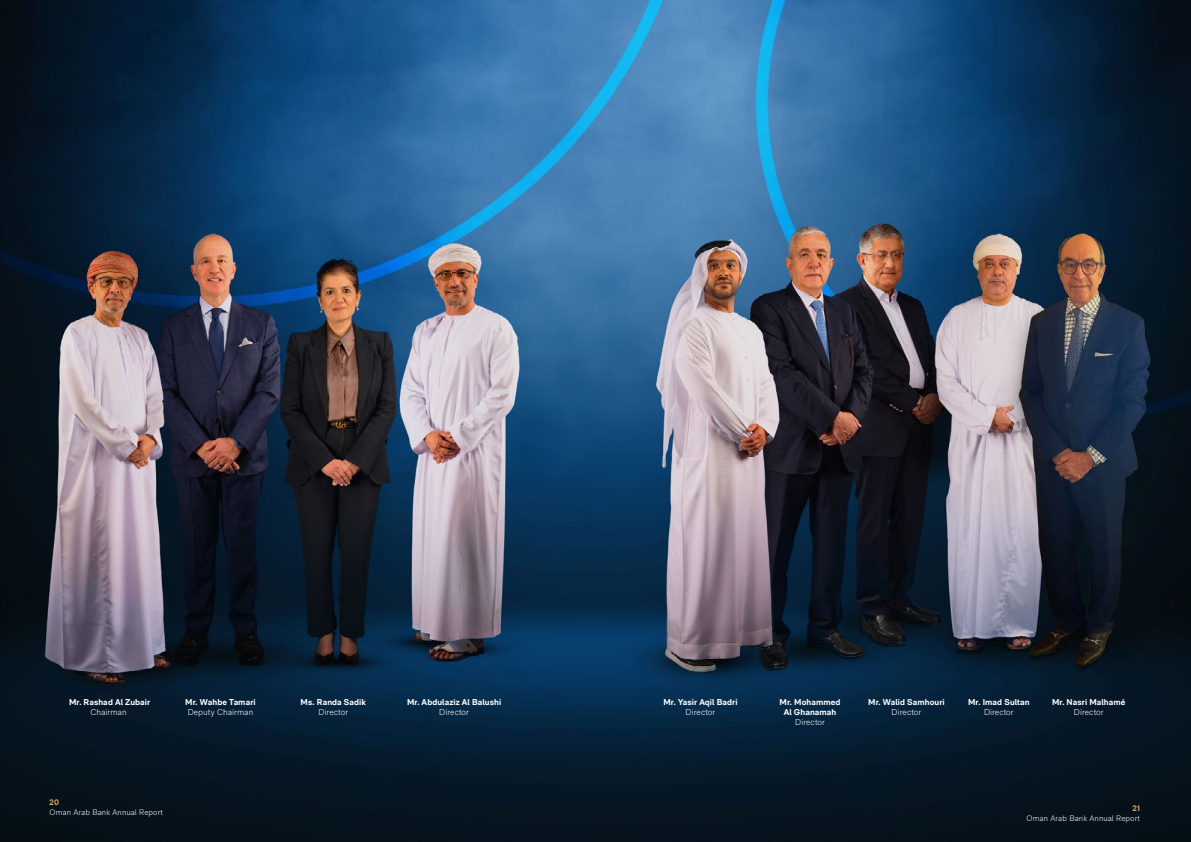
<style>
.page{position:relative;width:1191px;height:842px;background:#fff}
.page>*{position:absolute;margin:0;border:0;box-sizing:border-box;transform-origin:0 0}
.t1{font:700 8.5px/10px "RM Neue";letter-spacing:.01em;color:#fff;text-align:center}
.t2{font:300 8.5px "RM Neue";letter-spacing:.005em;color:#fff}
.t3{font:300 8px "RM Neue";letter-spacing:.005em;color:#fff}
.t4{font:700 8px "RM Neue";color:#d3a866}
</style>
<div class="page">
<img style="left:0;top:0;width:1191px;height:842px">
<p class="t1" style="left:69px;top:697px;width:83px">Mr. Rashad Al Zubair</p>
<p class="t2" style="left:90px;top:707px;width:38px">Chairman</p>
<p class="t1" style="left:185px;top:697px;width:72px">Mr. Wahbe Tamari</p>
<p class="t2" style="left:188px;top:707px;width:67px">Deputy Chairman</p>
<p class="t4" style="left:49px;top:797px;width:11px">20</p>
<p class="t3" style="left:49px;top:807px;width:115px">Oman Arab Bank Annual Report</p>
<p class="t1" style="left:301px;top:697px;width:67px">Ms. Randa Sadik</p>
<p class="t2" style="left:318px;top:707px;width:31px">Director</p>
<p class="t1" style="left:407px;top:697px;width:96px">Mr. Abdulaziz Al Balushi</p>
<p class="t2" style="left:439px;top:707px;width:31px">Director</p>
<p class="t1" style="left:663px;top:697px;width:76px">Mr. Yasir Aqil Badri</p>
<p class="t2" style="left:685px;top:707px;width:31px">Director</p>
<p class="t1" style="left:779px;top:697px;width:62px">Mr. Mohammed<br>Al Ghanamah</p>
<p class="t2" style="left:795px;top:717px;width:31px">Director</p>
<p class="t1" style="left:868px;top:697px;width:78px">Mr. Walid Samhouri</p>
<p class="t2" style="left:891px;top:707px;width:31px">Director</p>
<p class="t1" style="left:968px;top:697px;width:63px">Mr. Imad Sultan</p>
<p class="t2" style="left:984px;top:707px;width:31px">Director</p>
<p class="t1" style="left:1052px;top:697px;width:75px">Mr. Nasri Malhamé</p>
<p class="t2" style="left:1074px;top:707px;width:31px">Director</p>
<p class="t4" style="left:1132px;top:803px;width:9px">21</p>
<p class="t3" style="left:1026px;top:813px;width:115px">Oman Arab Bank Annual Report</p>
</div>
